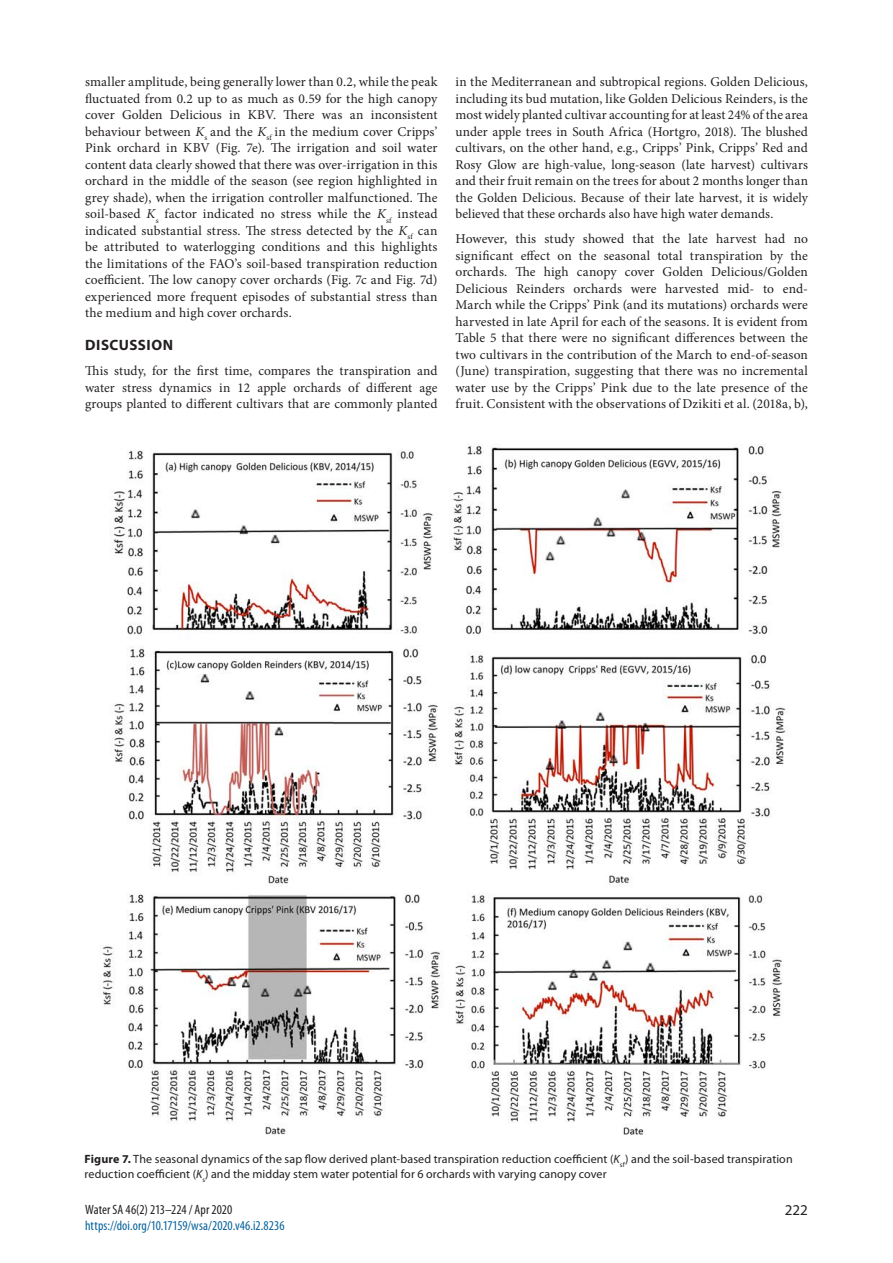
<style>
.page{position:relative;width:893px;height:1263px;background:#fff}
.page>*{position:absolute;margin:0;border:0;box-sizing:border-box;transform-origin:0 0}
.Subhead_1{font:700 15px "Myriad Pro";letter-spacing:.035em;color:#231f20}
.t1{font:15px "Myriad Pro";color:#231f20}
.Body_Text{font:13.5px/16.5px "Minion Pro";letter-spacing:.005em;color:#231f20;text-align:justify}
.t2{font:condensed 13.5px "Myriad Pro";letter-spacing:.005em;color:#056199}
.t3{font:condensed 13.5px "Myriad Pro";color:#231f20}
.Fig___Table_caption{font:12px/15px "Myriad Pro";letter-spacing:.01em;color:#231f20}
.s1{font-style:italic}
.s2{font-weight:700}
</style>
<div class="page">
<img style="left:102px;top:444px;width:685px;height:691px">
<p class="Body_Text" style="left:85px;top:74px;width:354px">smaller amplitude, being generally lower than 0.2, while the peak fluctuated from 0.2 up to as much as 0.59 for the high canopy cover Golden Delicious in KBV. There was an inconsistent behaviour between <span class="s1">K</span><sub>s</sub> and the <span class="s1">K</span><sub>sf</sub> in the medium cover Cripps’ Pink orchard in KBV (Fig. 7e). The irrigation and soil water content data clearly showed that there was over-irrigation in this orchard in the middle of the season (see region highlighted in grey shade), when the irrigation controller malfunctioned. The soil-based <span class="s1">K</span><sub>s</sub> factor indicated no stress while the <span class="s1">K</span><sub>sf</sub> instead indicated substantial stress. The stress detected by the <span class="s1">K</span><sub>sf</sub> can be attributed to waterlogging conditions and this highlights the limitations of the FAO’s soil-based transpiration reduction coefficient. The low canopy cover orchards (Fig. 7c and Fig. 7d) experienced more frequent episodes of substantial stress than the medium and high cover orchards.</p>
<p class="Subhead_1" style="left:85px;top:336px;width:89px">DISCUSSION</p>
<p class="Body_Text" style="left:85px;top:363px;width:354px">This study, for the first time, compares the transpiration and water stress dynamics in 12 apple orchards of different age groups planted to different cultivars that are commonly planted</p>
<p class="Body_Text" style="left:455px;top:74px;width:354px">in the Mediterranean and subtropical regions. Golden Delicious, including its bud mutation, like Golden Delicious Reinders, is the most widely planted cultivar accounting for at least 24% of the area under apple trees in South Africa (Hortgro, 2018). The blushed cultivars, on the other hand, e.g., Cripps’ Pink, Cripps’ Red and Rosy Glow are high-value, long-season (late harvest) cultivars and their fruit remain on the trees for about 2 months longer than the Golden Delicious. Because of their late harvest, it is widely believed that these orchards also have high water demands.</p>
<p class="Body_Text" style="left:455px;top:231px;width:354px">However, this study showed that the late harvest had no significant effect on the seasonal total transpiration by the orchards. The high canopy cover Golden Delicious/Golden Delicious Reinders orchards were harvested mid- to end-March while the Cripps’ Pink (and its mutations) orchards were harvested in late April for each of the seasons. It is evident from Table 5 that there were no significant differences between the two cultivars in the contribution of the March to end-of-season (June) transpiration, suggesting that there was no incremental water use by the Cripps’ Pink due to the late presence of the fruit. Consistent with the observations of Dzikiti et al. (2018a, b),</p>
<p class="Fig___Table_caption" style="left:85px;top:1151px;width:710px"><span class="s2">Figure 7.</span> The seasonal dynamics of the sap flow derived plant-based transpiration reduction coefficient (<span class="s1">K</span><sub>sf</sub>) and the soil-based transpiration reduction coefficient (<span class="s1">K</span><sub>s</sub>) and the midday stem water potential for 6 orchards with varying canopy cover</p>
<p class="t3" style="left:85px;top:1201px;width:149px">Water SA 46(2) 213–224 / Apr 2020</p>
<p class="t1" style="left:785px;top:1200px;width:25px">222</p>
<p class="t2" style="left:85px;top:1217px;width:201px">https://doi.org/10.17159/wsa/2020.v46.i2.8236</p>
</div>
